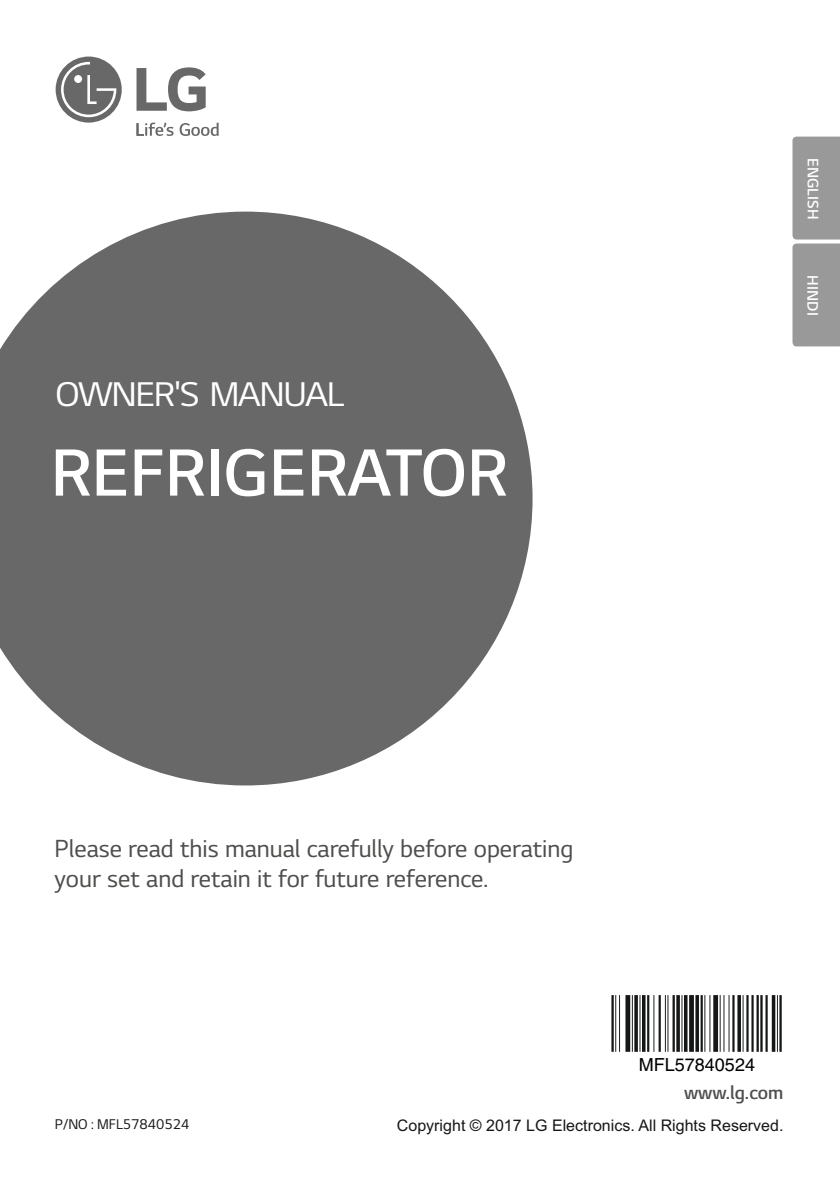
<style>
.page{position:relative;width:840px;height:1191px;background:#fff}
.page>*{position:absolute;margin:0;border:0;box-sizing:border-box;transform-origin:0 0}
.t1{font:600 70px "LG Smart";color:#fff}
.t2{font:36px "LG Smart";letter-spacing:-.04em;color:#fff;scale:1.05 1}
.t3{font:26px/30px "LG Smart";color:#4e4e4d}
.t4{font:600 20px "LG Smart";color:#4e4e4d}
.t5{font:18px "Helvetica";color:#000}
.t6{font:16px "Arial";color:#151616}
.t7{font:16px "LG Smart";color:#151616}
.t8{font:600 16px "LG Smart";color:#fff}
</style>
<div class="page">
<svg style="left:0;top:212px;width:532px;height:573px;fill:#686868"></svg>
<svg style="left:136px;top:123px;width:37px;height:13px"></svg>
<svg style="left:179px;top:123px;width:40px;height:13px"></svg>
<svg style="left:136px;top:67px;width:69px;height:44px"></svg>
<svg style="left:56px;top:57px;width:66px;height:66px"></svg>
<div style="left:792px;top:137px;width:47px;height:209px;background:#999"></div>
<hr style="left:611px;top:995px;width:2px;height:56px;background:#151616">
<hr style="left:615px;top:995px;width:1px;height:56px;background:#151616">
<hr style="left:618px;top:995px;width:1px;height:56px;background:#151616">
<div style="left:625px;top:995px;width:5px;height:56px;background:#151616"></div>
<hr style="left:631px;top:995px;width:1px;height:56px;background:#151616">
<hr style="left:634px;top:995px;width:3px;height:56px;background:#151616">
<hr style="left:639px;top:995px;width:1px;height:56px;background:#151616">
<svg style="left:642px;top:995px;width:3px;height:56px"></svg>
<hr style="left:646px;top:995px;width:3px;height:56px;background:#151616">
<hr style="left:653px;top:995px;width:1px;height:56px;background:#151616">
<hr style="left:658px;top:995px;width:2px;height:56px;background:#151616">
<hr style="left:664px;top:995px;width:1px;height:56px;background:#151616">
<hr style="left:667px;top:995px;width:1px;height:56px;background:#151616">
<hr style="left:672px;top:995px;width:2px;height:56px;background:#151616">
<hr style="left:676px;top:995px;width:3px;height:56px;background:#151616">
<hr style="left:681px;top:995px;width:1px;height:56px;background:#151616">
<svg style="left:684px;top:995px;width:3px;height:56px"></svg>
<svg style="left:689px;top:995px;width:4px;height:56px"></svg>
<hr style="left:695px;top:995px;width:3px;height:56px;background:#151616">
<hr style="left:700px;top:995px;width:2px;height:56px;background:#151616">
<hr style="left:704px;top:995px;width:1px;height:56px;background:#151616">
<hr style="left:709px;top:995px;width:1px;height:56px;background:#151616">
<svg style="left:713px;top:995px;width:4px;height:56px"></svg>
<hr style="left:719px;top:995px;width:1px;height:56px;background:#151616">
<hr style="left:723px;top:995px;width:1px;height:56px;background:#151616">
<hr style="left:728px;top:995px;width:1px;height:56px;background:#151616">
<hr style="left:732px;top:995px;width:2px;height:56px;background:#151616">
<hr style="left:737px;top:995px;width:3px;height:56px;background:#151616">
<hr style="left:742px;top:995px;width:1px;height:56px;background:#151616">
<hr style="left:746px;top:995px;width:2px;height:56px;background:#151616">
<hr style="left:751px;top:995px;width:2px;height:56px;background:#151616">
<hr style="left:756px;top:995px;width:2px;height:56px;background:#151616">
<hr style="left:759px;top:995px;width:3px;height:56px;background:#151616">
<hr style="left:765px;top:995px;width:2px;height:56px;background:#151616">
<hr style="left:771px;top:995px;width:3px;height:56px;background:#151616">
<hr style="left:776px;top:995px;width:1px;height:56px;background:#151616">
<hr style="left:779px;top:995px;width:2px;height:56px;background:#151616">
<h2 class="t2" style="left:56px;top:381px;width:276px">OWNER'S MANUAL</h2>
<h1 class="t1" style="left:51px;top:445px;width:458px">REFRIGERATOR</h1>
<p class="t8" style="left:818px;top:158px;width:62px;rotate:90deg">ENGLISH</p>
<p class="t8" style="left:818px;top:275px;width:42px;rotate:90deg">HINDI</p>
<p class="t3" style="left:55px;top:836px;width:520px">Please read this manual carefully before operating your set and retain it for future reference.</p>
<p class="t5" style="left:638px;top:1056px;width:118px">MFL57840524</p>
<p class="t7" style="left:55px;top:1117px;width:136px">P/NO : MFL57840524</p>
<p class="t4" style="left:683px;top:1084px;width:101px">www.lg.com</p>
<p class="t6" style="left:396px;top:1119px;width:388px">Copyright © 2017 LG Electronics. All Rights Reserved.</p>
</div>
